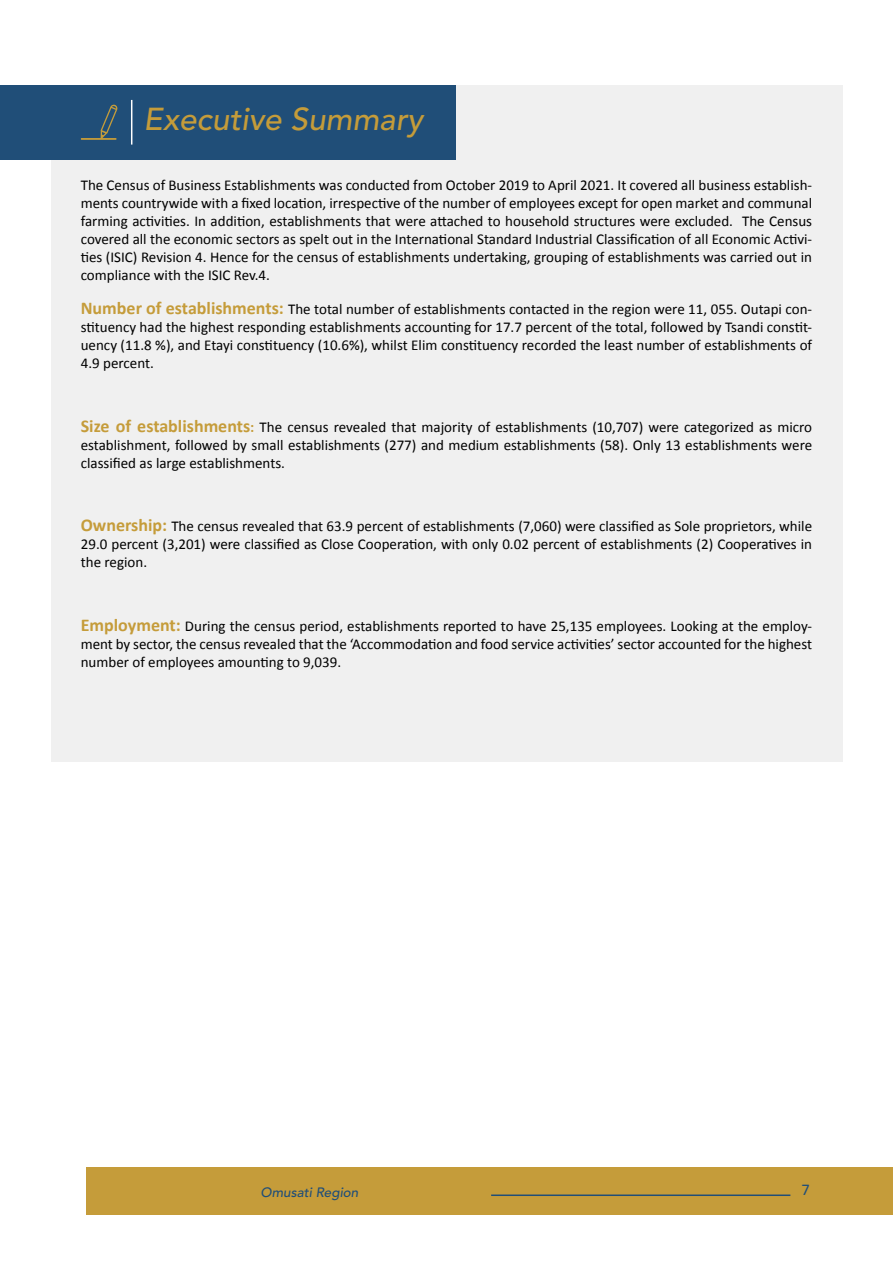
<style>
.page{position:relative;width:893px;height:1263px;background:#fff}
.page>*{position:absolute;margin:0;border:0;box-sizing:border-box;transform-origin:0 0}
.t1{font:italic 500 31.5px "Avenir";color:#c59c3a}
.t2{font:16.5px "Calibri";color:#204e78}
.t3{font:15px/18px "Calibri";color:#000;text-align:justify}
.t4{font:italic 500 13.5px "Avenir";color:#204e78}
.s1{font-weight:700;font-size:18px;color:#c59c3a}
.s2{font-weight:700;color:#c59c3a}
</style>
<div class="page">
<div style="left:86px;top:1167px;width:807px;height:48px;background:#c59c3a"></div>
<hr style="left:491px;top:1194px;width:299px;height:2px;background:#204e78">
<div style="left:51px;top:85px;width:792px;height:676px;background:#f0f0f0"></div>
<div style="left:0;top:85px;width:455px;height:75px;background:#204e78"></div>
<svg style="left:81px;top:104px;width:37px;height:36px"></svg>
<hr style="left:131px;top:100px;width:1px;height:45px;background:#fff">
<h1 class="t1" style="left:144px;top:101px;width:281px">Executive Summary</h1>
<p class="t3" style="left:81px;top:176px;width:733px">The Census of Business Establishments was conducted from October 2019 to April 2021. It covered all business establish&shy;ments countrywide with a fixed location, irrespective of the number of employees except for open market and communal farming activities. In addition, establishments that were attached to household structures were excluded. The Census covered all the economic sectors as spelt out in the International Standard Industrial Classification of all Economic Activi&shy;ties (ISIC) Revision 4. Hence for the census of establishments undertaking, grouping of establishments was carried out in compliance with the ISIC Rev.4.</p>
<p class="t3" style="left:81px;top:299px;width:733px"><span class="s1">Number of establishments:</span> The total number of establishments contacted in the region were 11, 055. Outapi con&shy;stituency had the highest responding establishments accounting for 17.7 percent of the total, followed by Tsandi constit&shy;uency (11.8 %), and Etayi constituency (10.6%), whilst Elim constituency recorded the least number of establishments of 4.9 percent.</p>
<p class="t3" style="left:81px;top:417px;width:733px"><span class="s1">Size of establishments</span><span class="s2">:</span> The census revealed that majority of establishments (10,707) were categorized as micro establishment, followed by small establishments (277) and medium establishments (58). Only 13 establishments were classified as large establishments.</p>
<p class="t3" style="left:81px;top:517px;width:733px"><span class="s1">Ownership:</span> The census revealed that 63.9 percent of establishments (7,060) were classified as Sole proprietors, while 29.0 percent (3,201) were classified as Close Cooperation, with only 0.02 percent of establishments (2) Cooperatives in the region.</p>
<p class="t3" style="left:81px;top:616px;width:733px"><span class="s1">Employment:</span> During the census period, establishments reported to have 25,135 employees. Looking at the employ&shy;ment by sector, the census revealed that the ‘Accommodation and food service activities’ sector accounted for the highest number of employees amounting to 9,039.</p>
<p class="t4" style="left:260px;top:1184px;width:99px">Omusati Region</p>
<p class="t2" style="left:801px;top:1179px;width:10px">7</p>
</div>
